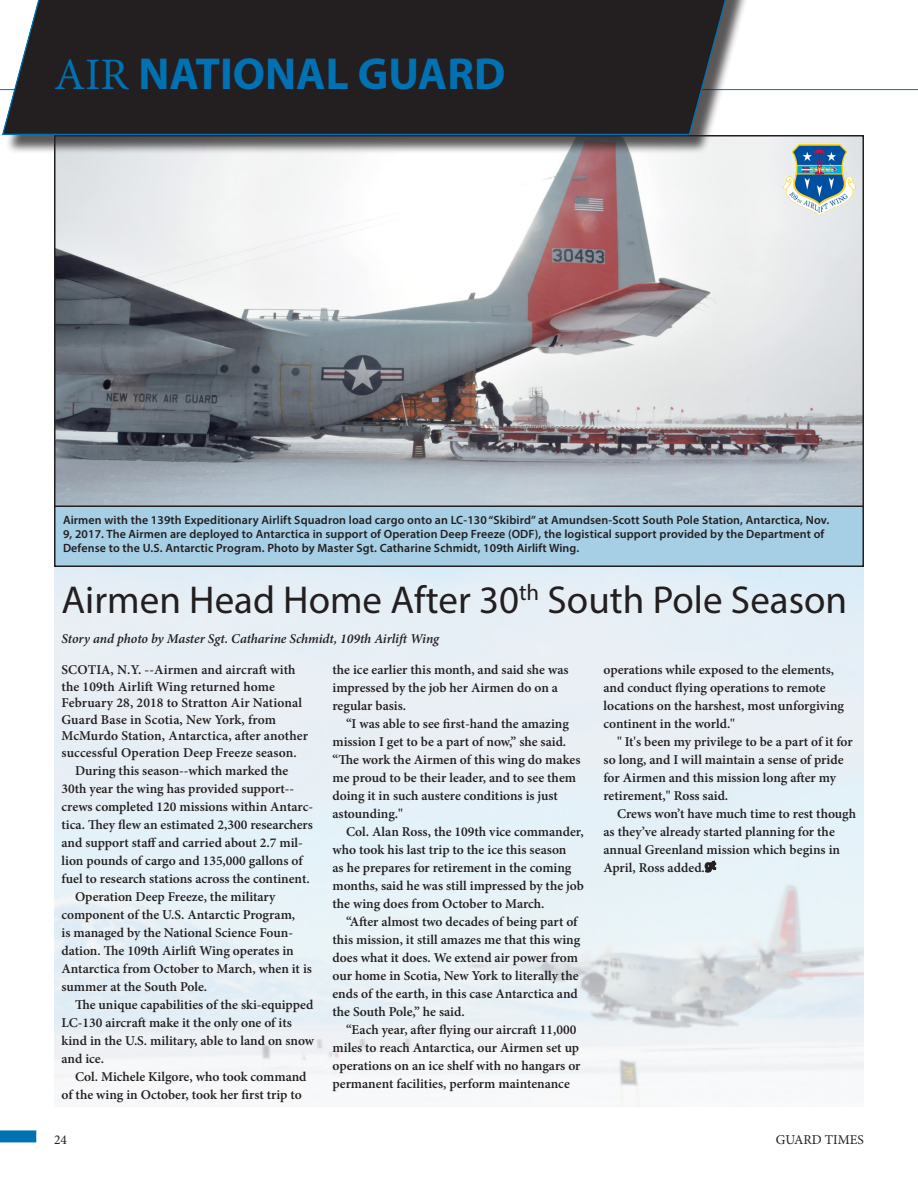
<style>
.page{position:relative;width:918px;height:1188px;background:#fff}
.page>*{position:absolute;margin:0;border:0;box-sizing:border-box;transform-origin:0 0}
.ANG_heading{font:700 45px "Myriad Pro";color:#0072b4}
.t1{font:45px "Minion Pro";color:#0072b4}
.section_feature_titl{font:39px "Myriad Pro";color:#231f20}
.body_main{font:600 13.5px/18px "Minion Pro";color:#231f20}
.article_lead-in{font:600 13.5px/16.5px "Minion Pro";letter-spacing:.01em;color:#231f20}
.body_main-2{font:italic 600 13.5px "Minion Pro";letter-spacing:-.005em;color:#231f20}
.t2{font:13.5px "Minion Pro";color:#231f20}
.photo_caption{font:600 12px/14.4px "Myriad Pro";letter-spacing:.01em;color:#231f20}
.s1{font-family:"Minion Pro";font-weight:400}
</style>
<div class="page">
<hr style="left:0;top:89px;width:918px;height:1px;background:#0072b4">
<div style="left:0;top:1130px;width:36px;height:12px;background:#0072b4"></div>
<svg style="left:705px;top:861px;width:11px;height:12px"></svg>
<img style="left:57px;top:138px;width:804px;height:367px">
<div style="left:5px;top:0;width:744px;height:154px;background:#231f20;opacity:.75"></div>
<svg style="left:0;top:0;width:734px;height:136px;background:#2d2b2c"></svg>
<div style="left:55px;top:506px;width:808px;height:60px;background:#a6cee5"></div>
<div style="left:54px;top:506px;width:810px;height:61px;border:2px solid #231f20"></div>
<img style="left:783px;top:144px;width:73px;height:72px">
<h1 class="t1" style="left:240px;top:44px;width:286px">ONAL GUARD</h1>
<p class="ANG_heading" style="left:54px;top:45px;width:453px"><span class="s1">AIR</span> NATIONAL GUARD</p>
<p class="photo_caption" style="left:63px;top:512px;width:768px">Airmen with the 139th Expeditionary Airlift Squadron load cargo onto an LC-130 “Skibird” at Amundsen-Scott South Pole Station, Antarctica, Nov.<br>9, 2017. The Airmen are deployed to Antarctica in support of Operation Deep Freeze (ODF), the logistical support provided by the Department of<br>Defense to the U.S. Antarctic Program. Photo by Master Sgt. Catharine Schmidt, 109th Airlift Wing.</p>
<p class="section_feature_titl" style="left:62px;top:576px;width:787px">Airmen Head Home After 30<sup>th</sup> South Pole Season</p>
<p class="body_main-2" style="left:62px;top:630px;width:379px">Story and photo by Master Sgt. Catharine Schmidt, 109th Airlift Wing</p>
<p class="article_lead-in" style="left:62px;top:662px;width:248px">SCOTIA, N.Y. --Airmen and aircraft with the 109th Airlift Wing returned home February 28, 2018 to Stratton Air National Guard Base in Scotia, New York, from McMurdo Station, Antarctica, after another successful Operation Deep Freeze season.</p>
<p class="body_main" style="left:62px;top:761px;width:253px;text-indent:14px">During this season--which marked the 30th year the wing has provided support-- crews completed 120 missions within Antarc&shy;tica. They flew an estimated 2,300 researchers and support staff and carried about 2.7 mil&shy;lion pounds of cargo and 135,000 gallons of fuel to research stations across the continent.</p>
<p class="body_main" style="left:62px;top:887px;width:252px;text-indent:14px">Operation Deep Freeze, the military component of the U.S. Antarctic Program,<br>is managed by the National Science Foun&shy;dation. The 109th Airlift Wing operates in Antarctica from October to March, when it is summer at the South Pole.</p>
<p class="body_main" style="left:62px;top:995px;width:254px;text-indent:14px">The unique capabilities of the ski-equipped LC-130 aircraft make it the only one of its kind in the U.S. military, able to land on snow and ice.</p>
<p class="body_main" style="left:62px;top:1067px;width:247px;text-indent:14px">Col. Michele Kilgore, who took command of the wing in October, took her first trip to</p>
<p class="body_main" style="left:333px;top:661px;width:238px">the ice earlier this month, and said she was impressed by the job her Airmen do on a regular basis.</p>
<p class="body_main" style="left:333px;top:715px;width:249px;text-indent:14px">“I was able to see first-hand the amazing mission I get to be a part of now,” she said. “The work the Airmen of this wing do makes me proud to be their leader, and to see them doing it in such austere conditions is just astounding."</p>
<p class="body_main" style="left:333px;top:823px;width:253px;text-indent:14px">Col. Alan Ross, the 109th vice commander, who took his last trip to the ice this season<br>as he prepares for retirement in the coming months, said he was still impressed by the job the wing does from October to March.</p>
<p class="body_main" style="left:333px;top:913px;width:249px;text-indent:14px">“After almost two decades of being part of this mission, it still amazes me that this wing does what it does. We extend air power from our home in Scotia, New York to literally the ends of the earth, in this case Antarctica and the South Pole,” he said.</p>
<p class="body_main" style="left:333px;top:1021px;width:250px;text-indent:14px">“Each year, after flying our aircraft 11,000 miles to reach Antarctica, our Airmen set up operations on an ice shelf with no hangars or permanent facilities, perform maintenance</p>
<p class="body_main" style="left:603px;top:661px;width:242px">operations while exposed to the elements, and conduct flying operations to remote locations on the harshest, most unforgiving continent in the world."</p>
<p class="body_main" style="left:603px;top:733px;width:251px;text-indent:14px">" It's been my privilege to be a part of it for so long, and I will maintain a sense of pride for Airmen and this mission long after my retirement," Ross said.</p>
<p class="body_main" style="left:603px;top:805px;width:254px;text-indent:14px">Crews won’t have much time to rest though as they’ve already started planning for the annual Greenland mission which begins in April, Ross added.</p>
<p class="t2" style="left:54px;top:1130px;width:14px">24</p>
<p class="t2" style="left:776px;top:1130px;width:90px">GUARD TIMES</p>
</div>
